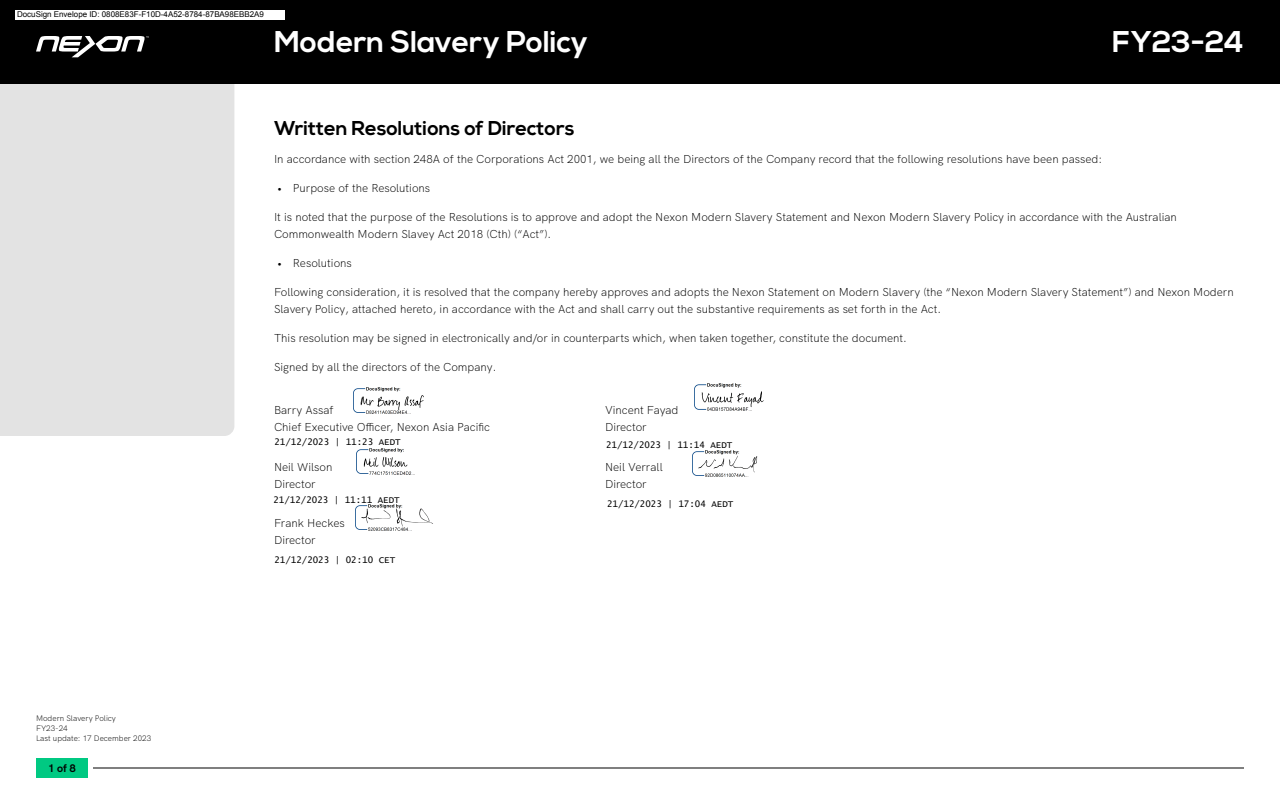
<style>
.page{position:relative;width:1280px;height:800px;background:#fff}
.page>*{position:absolute;margin:0;border:0;box-sizing:border-box;transform-origin:0 0}
.t1{font:700 30px "Nexa";color:#fff}
.t2{font:700 20px "Nexa";color:#000}
.t3{font:300 11.5px/17px "HK Grotesk";color:#000}
.t4{font:700 11px "HK Grotesk";color:#000}
.t5{font:9.1px "Lucida Console";color:#000}
.t6{font:8px "Arial";color:#000}
.t7{font:300 8px/10px "HK Grotesk";color:#000}
</style>
<div class="page">
<div style="left:0;top:84px;width:234px;height:352px;background:#e3e3e3"></div>
<div style="left:0;top:0;width:1280px;height:84px;background:#000"></div>
<svg style="left:36px;top:36px;width:113px;height:21px"></svg>
<div style="left:36px;top:758px;width:52px;height:20px;background:#00c982"></div>
<hr style="left:93px;top:768px;width:1151px;height:1px;background:#000">
<div style="left:15px;top:10px;width:270px;height:10px;background:#fff"></div>
<img style="left:355px;top:504px;width:78px;height:27px">
<img style="left:353px;top:387px;width:71px;height:27px">
<img style="left:692px;top:450px;width:66px;height:27px">
<img style="left:356px;top:448px;width:58px;height:27px">
<img style="left:694px;top:383px;width:70px;height:28px">
<p class="t6" style="left:17px;top:10px;width:249px">DocuSign Envelope ID: 0808E83F-F10D-4A52-8784-87BA98EBB2A9</p>
<h1 class="t1" style="left:274px;top:24px;width:315px">Modern Slavery Policy</h1>
<h1 class="t1" style="left:1112px;top:24px;width:133px">FY23-24</h1>
<h2 class="t2" style="left:274px;top:117px;width:302px">Written Resolutions of Directors</h2>
<p class="t3" style="left:274px;top:150px;width:830px">In accordance with section 248A of the Corporations Act 2001, we being all the Directors of the Company record that the following resolutions have been passed:</p>
<p class="t3" style="left:277px;top:179px;width:155px">• Purpose of the Resolutions</p>
<p class="t3" style="left:274px;top:208px;width:904px">It is noted that the purpose of the Resolutions is to approve and adopt the Nexon Modern Slavery Statement and Nexon Modern Slavery Policy in accordance with the Australian<br>Commonwealth Modern Slavey Act 2018 (Cth) (“Act”).</p>
<p class="t3" style="left:277px;top:254px;width:76px">• Resolutions</p>
<p class="t3" style="left:274px;top:283px;width:961px">Following consideration, it is resolved that the company hereby approves and adopts the Nexon Statement on Modern Slavery (the “Nexon Modern Slavery Statement”) and Nexon Modern<br>Slavery Policy, attached hereto, in accordance with the Act and shall carry out the substantive requirements as set forth in the Act.</p>
<p class="t3" style="left:274px;top:329px;width:634px">This resolution may be signed in electronically and/or in counterparts which, when taken together, constitute the document.</p>
<p class="t3" style="left:274px;top:358px;width:224px">Signed by all the directors of the Company.</p>
<p class="t3" style="left:274px;top:401px;width:218px">Barry Assaf<br>Chief Executive Officer, Nexon Asia Pacific</p>
<p class="t3" style="left:274px;top:457px;width:60px">Neil Wilson<br>Director</p>
<p class="t3" style="left:274px;top:514px;width:72px">Frank Heckes<br>Director</p>
<p class="t3" style="left:605px;top:401px;width:75px">Vincent Fayad<br>Director</p>
<p class="t3" style="left:605px;top:457px;width:59px">Neil Verrall<br>Director</p>
<p class="t5" style="left:274px;top:437px;width:128px">21/12/2023 | 11:23 AEDT</p>
<p class="t5" style="left:606px;top:441px;width:128px">21/12/2023 | 11:14 AEDT</p>
<p class="t5" style="left:273px;top:495px;width:128px">21/12/2023 | 11:11 AEDT</p>
<p class="t5" style="left:607px;top:500px;width:128px">21/12/2023 | 17:04 AEDT</p>
<p class="t5" style="left:274px;top:555px;width:122px">21/12/2023 | 02:10 CET</p>
<p class="t7" style="left:36px;top:712px;width:117px">Modern Slavery Policy<br>FY23-24<br>Last update: 17 December 2023</p>
<p class="t4" style="left:48px;top:759px;width:29px">1 of 8</p>
</div>
